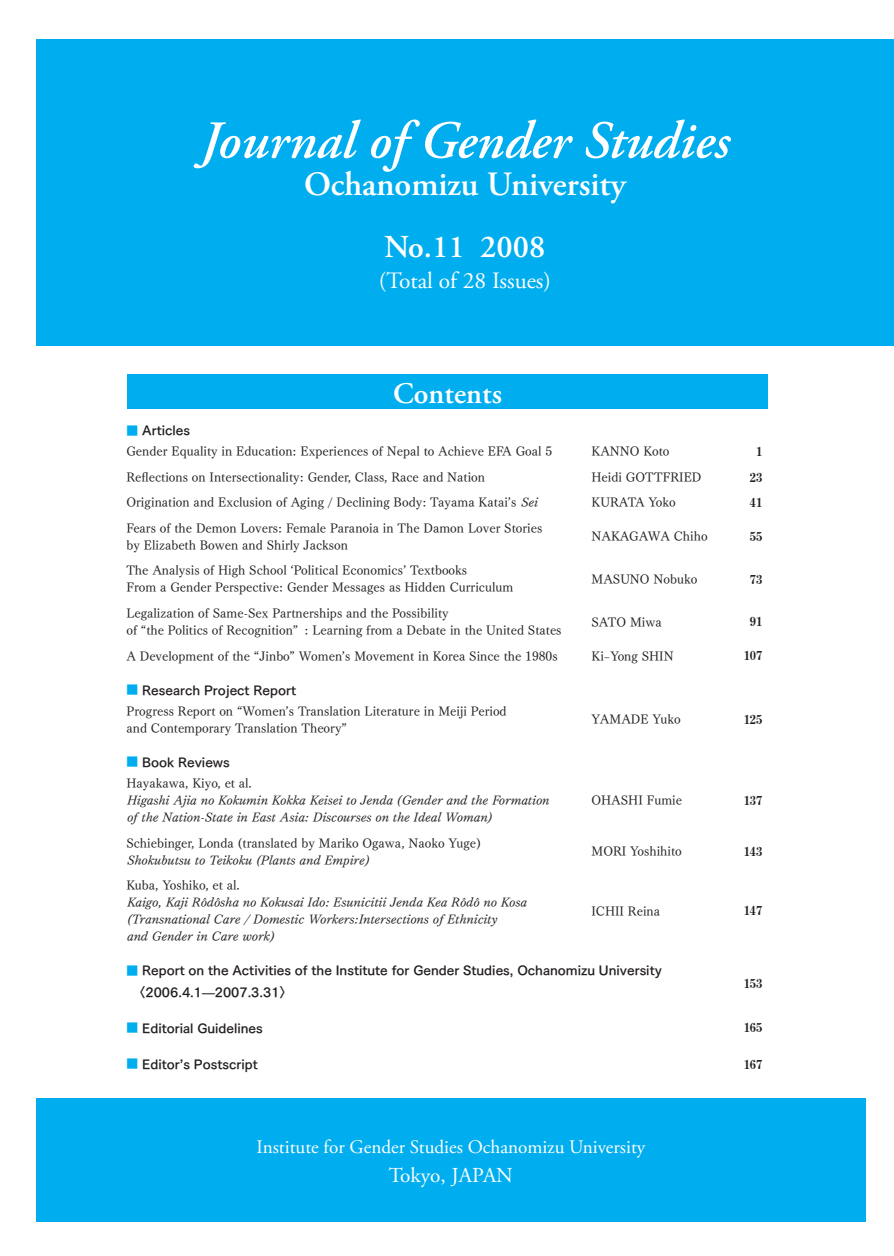
<style>
.page{position:relative;width:894px;height:1256px;background:#fff}
.page>*{position:absolute;margin:0;border:0;box-sizing:border-box;transform-origin:0 0}
.t1{font:italic 600 53.1px "Adobe Garamond Pro";color:#fff}
.t2{font:600 34.05px "Adobe Garamond Pro";color:#fff}
.t3{font:600 31.95px "Adobe Garamond Pro";color:#fff}
.t4{font:600 29.7px "Adobe Garamond Pro";color:#fff}
.t5{font:23.4px "Adobe Garamond Pro";color:#fff}
.t6{font:21.3px "Adobe Garamond Pro";color:#fff}
.t7{font:19.2px "Adobe Garamond Pro";color:#fff}
.t8{font:12.75px/17px "Tsuku Min Pro M";color:#231f20}
.t9{font:12.75px/21.3px "Tsuku Go Pro B";color:#231f20}
.t10{font:700 12.75px "Century Expanded BT";color:#231f20}
.s1{font-size:11.7px;color:#00aeef}
</style>
<div class="page">
<div style="left:127px;top:375px;width:640px;height:34px;background:#00aeef"></div>
<div style="left:36px;top:39px;width:857px;height:306px;background:#00aeef"></div>
<div style="left:36px;top:1098px;width:829px;height:123px;background:#00aeef"></div>
<h1 class="t1" style="left:200px;top:110px;width:530px">Journal of Gender Studies</h1>
<h2 class="t2" style="left:304px;top:164px;width:323px">Ochanomizu University</h2>
<h3 class="t3" style="left:384px;top:228px;width:162px">No.11 2008</h3>
<h3 class="t5" style="left:379px;top:267px;width:174px">(Total of 28 Issues)</h3>
<h3 class="t4" style="left:393px;top:376px;width:110px">Contents</h3>
<p class="t9" style="left:126px;top:418px;width:65px"><span class="s1">■</span> Articles</p>
<p class="t8" style="left:126px;top:442px;width:427px">Gender Equality in Education: Experiences of Nepal to Achieve EFA Goal 5</p>
<p class="t8" style="left:591px;top:442px;width:80px">KANNO Koto</p>
<p class="t10" style="left:756px;top:444px;width:8px">1</p>
<p class="t8" style="left:126px;top:467px;width:360px">Reflections on Intersectionality: Gender, Class, Race and Nation</p>
<p class="t8" style="left:591px;top:467px;width:112px">Heidi GOTTFRIED</p>
<p class="t10" style="left:749px;top:469px;width:14px">23</p>
<p class="t8" style="left:126px;top:493px;width:412px">Origination and Exclusion of Aging / Declining Body: Tayama Kataiʼs Sei</p>
<p class="t8" style="left:591px;top:493px;width:86px">KURATA Yoko</p>
<p class="t10" style="left:749px;top:495px;width:14px">41</p>
<p class="t8" style="left:126px;top:518px;width:417px">Fears of the Demon Lovers: Female Paranoia in The Damon Lover Stories by Elizabeth Bowen and Shirly Jackson</p>
<p class="t8" style="left:591px;top:527px;width:118px">NAKAGAWA Chiho</p>
<p class="t10" style="left:749px;top:529px;width:14px">55</p>
<p class="t8" style="left:126px;top:561px;width:388px">The Analysis of High School ʻPolitical Economicsʼ Textbooks<br>From a Gender Perspective: Gender Messages as Hidden Curriculum</p>
<p class="t8" style="left:591px;top:569px;width:107px">MASUNO Nobuko</p>
<p class="t10" style="left:749px;top:571px;width:14px">73</p>
<p class="t8" style="left:126px;top:603px;width:436px">Legalization of Same-Sex Partnerships and the Possibility<br>of “the Politics of Recognition” : Learning from a Debate in the United States</p>
<p class="t8" style="left:591px;top:612px;width:72px">SATO Miwa</p>
<p class="t10" style="left:749px;top:614px;width:14px">91</p>
<p class="t8" style="left:126px;top:646px;width:432px">A Development of the “Jinbo” Womenʼs Movement in Korea Since the 1980s</p>
<p class="t8" style="left:591px;top:646px;width:84px">Ki-Yong SHIN</p>
<p class="t10" style="left:743px;top:648px;width:20px">107</p>
<p class="t9" style="left:126px;top:677px;width:171px"><span class="s1">■</span> Research Project Report</p>
<p class="t8" style="left:126px;top:701px;width:382px">Progress Report on “Womenʼs Translation Literature in Meiji Period and Contemporary Translation Theory”</p>
<p class="t8" style="left:591px;top:709px;width:91px">YAMADE Yuko</p>
<p class="t10" style="left:743px;top:711px;width:20px">125</p>
<p class="t9" style="left:126px;top:750px;width:105px"><span class="s1">■</span> Book Reviews</p>
<p class="t8" style="left:126px;top:773px;width:424px">Hayakawa, Kiyo, et al.<br>Higashi Ajia no Kokumin Kokka Keisei to Jenda (Gender and the Formation</p>
<p class="t8" style="left:591px;top:790px;width:92px">OHASHI Fumie</p>
<p class="t10" style="left:743px;top:792px;width:20px">137</p>
<p class="t8" style="left:126px;top:803px;width:367px;line-height:25.5px">of the Nation-State in East Asia: Discourses on the Ideal Woman)<br>Schiebinger, Londa (translated by Mariko Ogawa, Naoko Yuge)</p>
<p class="t8" style="left:126px;top:850px;width:244px">Shokubutsu to Teikoku (Plants and Empire)</p>
<p class="t8" style="left:126px;top:875px;width:401px">Kuba, Yoshiko, et al.<br>Kaigo, Kaji Rôdôsha no Kokusai Ido: Esunicitii Jenda Kea Rôdô no Kosa (Transnational Care / Domestic Workers:Intersections of Ethnicity</p>
<p class="t8" style="left:591px;top:841px;width:92px">MORI Yoshihito</p>
<p class="t10" style="left:743px;top:843px;width:20px">143</p>
<p class="t8" style="left:591px;top:901px;width:70px">ICHII Reina</p>
<p class="t10" style="left:743px;top:903px;width:20px">147</p>
<p class="t8" style="left:126px;top:926px;width:149px">and Gender in Care work)</p>
<p class="t9" style="left:126px;top:958px;width:537px"><span class="s1">■</span> Report on the Activities of the Institute for Gender Studies, Ochanomizu University　〈2006.4.1̶2007.3.31〉</p>
<p class="t10" style="left:743px;top:975px;width:20px">153</p>
<p class="t9" style="left:126px;top:1015px;width:138px"><span class="s1">■</span> Editorial Guidelines</p>
<p class="t10" style="left:743px;top:1020px;width:20px">165</p>
<p class="t9" style="left:126px;top:1052px;width:133px"><span class="s1">■</span> Editorʼs Postscript</p>
<p class="t10" style="left:743px;top:1056px;width:20px">167</p>
<h3 class="t7" style="left:256px;top:1135px;width:390px">Institute for Gender Studies Ochanomizu University</h3>
<h3 class="t6" style="left:389px;top:1162px;width:126px">Tokyo, JAPAN</h3>
</div>
